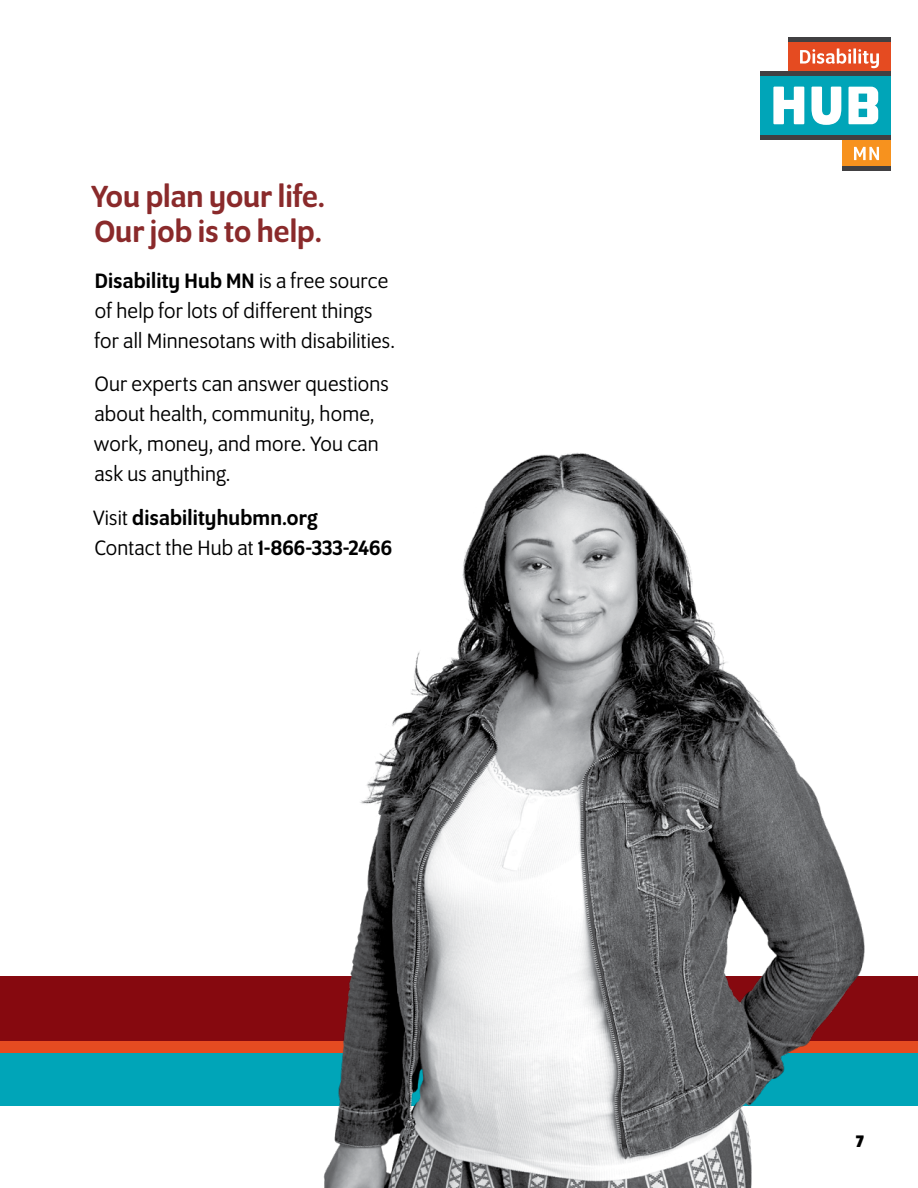
<style>
.page{position:relative;width:918px;height:1188px;background:#fff}
.page>*{position:absolute;margin:0;border:0;box-sizing:border-box;transform-origin:0 0}
.t1{font:500 33px/34.5px "Program OT";color:#8a2a2b}
.t2{font:22.5px/30px "Program OT";letter-spacing:.01em;color:#000}
.t3{font:500 22.5px/30px "Program OT";letter-spacing:.01em;color:#000}
.s1{font-weight:500}
.s2{font-weight:400}
</style>
<div class="page">
<div style="left:0;top:976px;width:918px;height:108px;background:#86090f"></div>
<div style="left:0;top:1050px;width:917px;height:56px;background:#00a5b8"></div>
<div style="left:0;top:1041px;width:917px;height:12px;background:#e54b21"></div>
<img style="left:323px;top:452px;width:542px;height:736px">
<div style="left:842px;top:139px;width:49px;height:28px;background:#f7921e"></div>
<hr style="left:842px;top:166px;width:49px;height:4px;background:#414042">
<div style="left:760px;top:76px;width:131px;height:59px;background:#00a5b8"></div>
<div style="left:788px;top:42px;width:103px;height:29px;background:#e54b21"></div>
<div style="left:760px;top:71px;width:131px;height:5px;background:#414042"></div>
<hr style="left:760px;top:135px;width:131px;height:4px;background:#414042">
<div style="left:788px;top:37px;width:103px;height:5px;background:#414042"></div>
<svg style="left:800px;top:48px;width:51px;height:16px"></svg>
<hr style="left:853px;top:48px;width:3px;height:16px;background:#fff">
<svg style="left:858px;top:49px;width:21px;height:19px"></svg>
<svg style="left:773px;top:87px;width:31px;height:37px"></svg>
<svg style="left:811px;top:87px;width:30px;height:38px"></svg>
<svg style="left:849px;top:87px;width:29px;height:37px"></svg>
<svg style="left:854px;top:147px;width:25px;height:13px"></svg>
<h1 class="t1" style="left:92px;top:179px;width:235px">You plan your life.<br>Our job is to help.</h1>
<p class="t2" style="left:95px;top:265px;width:302px"><span class="s1">Disability Hub MN</span> is a free source of help for lots of different things for all Minnesotans with disabilities.</p>
<p class="t2" style="left:94px;top:369px;width:296px">Our experts can answer questions about health, community, home, work, money, and more. You can ask us anything.</p>
<p class="t3" style="left:93px;top:502px;width:300px"><span class="s2">Visit</span> disabilityhubmn.org<br><span class="s2">Contact the Hub at</span> 1-866-333-2466</p>
</div>
